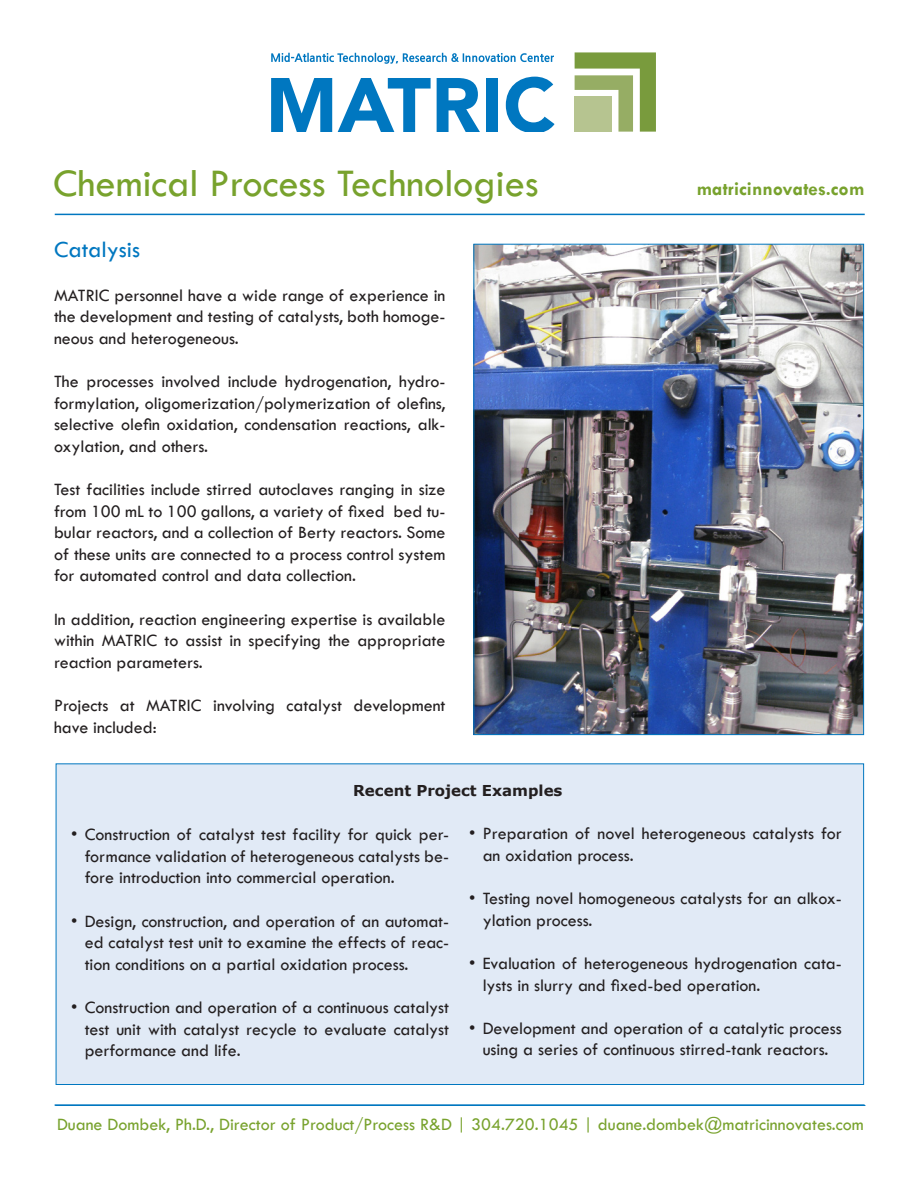
<style>
.page{position:relative;width:918px;height:1188px;background:#fff}
.page>*{position:absolute;margin:0;border:0;box-sizing:border-box;transform-origin:0 0}
.t1{font:40.5px "Tw Cen";color:#78a22d}
.t2{font:24px "Tw Cen";color:#0077c0}
.t3{font:700 19.5px "Tw Cen";color:#78a22d}
.t4{font:18px/21.6px "Tw Cen";color:#231f20;text-align:justify}
.t5{font:18px "Tw Cen";color:#78a22d}
.t6{font:700 15px "Verdana";color:#231f20}
</style>
<div class="page">
<div style="left:56px;top:763px;width:808px;height:322px;background:#e1eaf6;border:1px solid #0077c0"></div>
<hr style="left:55px;top:1104px;width:810px;height:2px;background:#0077c0">
<img style="left:475px;top:246px;width:387px;height:487px">
<hr style="left:55px;top:214px;width:810px;height:1px;background:#0077c0">
<svg style="left:575px;top:52px;width:81px;height:80px"></svg>
<svg style="left:271px;top:53px;width:283px;height:11px"></svg>
<svg style="left:271px;top:78px;width:61px;height:54px"></svg>
<svg style="left:338px;top:78px;width:93px;height:54px"></svg>
<svg style="left:437px;top:78px;width:43px;height:54px"></svg>
<div style="left:486px;top:78px;width:12px;height:54px;background:#0077c0"></div>
<svg style="left:506px;top:77px;width:49px;height:55px"></svg>
<p class="t1" style="left:53px;top:159px;width:487px">Chemical Process Technologies</p>
<p class="t2" style="left:54px;top:235px;width:87px">Catalysis</p>
<p class="t4" style="left:54px;top:284px;width:393px">MATRIC personnel have a wide range of experience in the development and testing of catalysts, both homoge&shy;neous and heterogeneous.</p>
<p class="t4" style="left:54px;top:370px;width:393px">The processes involved include hydrogenation, hydro&shy;formylation, oligomerization/polymerization of olefins, selective olefin oxidation, condensation reactions, alk&shy;oxylation, and others.</p>
<p class="t4" style="left:54px;top:478px;width:393px">Test facilities include stirred autoclaves ranging in size from 100 mL to 100 gallons, a variety of fixed bed tu&shy;bular reactors, and a collection of Berty reactors. Some of these units are connected to a process control system for automated control and data collection.</p>
<p class="t4" style="left:54px;top:608px;width:393px">In addition, reaction engineering expertise is available within MATRIC to assist in specifying the appropriate reaction parameters.</p>
<p class="t4" style="left:54px;top:694px;width:393px">Projects at MATRIC involving catalyst development have included:</p>
<p class="t6" style="left:353px;top:780px;width:211px">Recent Project Examples</p>
<p class="t3" style="left:697px;top:177px;width:169px">matricinnovates.com</p>
<p class="t4" style="left:85px;top:824px;width:366px;text-indent:-14px">• Construction of catalyst test facility for quick per&shy;formance validation of heterogeneous catalysts be&shy;fore introduction into commercial operation.</p>
<p class="t4" style="left:85px;top:910px;width:366px;text-indent:-14px">• Design, construction, and operation of an automat&shy;ed catalyst test unit to examine the effects of reac&shy;tion conditions on a partial oxidation process.</p>
<p class="t4" style="left:85px;top:996px;width:366px;text-indent:-14px">• Construction and operation of a continuous catalyst test unit with catalyst recycle to evaluate catalyst performance and life.</p>
<p class="t4" style="left:483px;top:823px;width:361px;text-indent:-14px">• Preparation of novel heterogeneous catalysts for an oxidation process.</p>
<p class="t4" style="left:483px;top:888px;width:361px;text-indent:-14px">• Testing novel homogeneous catalysts for an alkox&shy;ylation process.</p>
<p class="t4" style="left:483px;top:953px;width:361px;text-indent:-14px">• Evaluation of heterogeneous hydrogenation cata&shy;lysts in slurry and fixed-bed operation.</p>
<p class="t4" style="left:469px;top:1017px;width:374px;text-align:center">• Development and operation of a catalytic process using a series of continuous stirred-tank reactors.</p>
<p class="t5" style="left:57px;top:1113px;width:808px">Duane Dombek, Ph.D., Director of Product/Process R&amp;D | 304.720.1045 | duane.dombek@matricinnovates.com</p>
</div>
